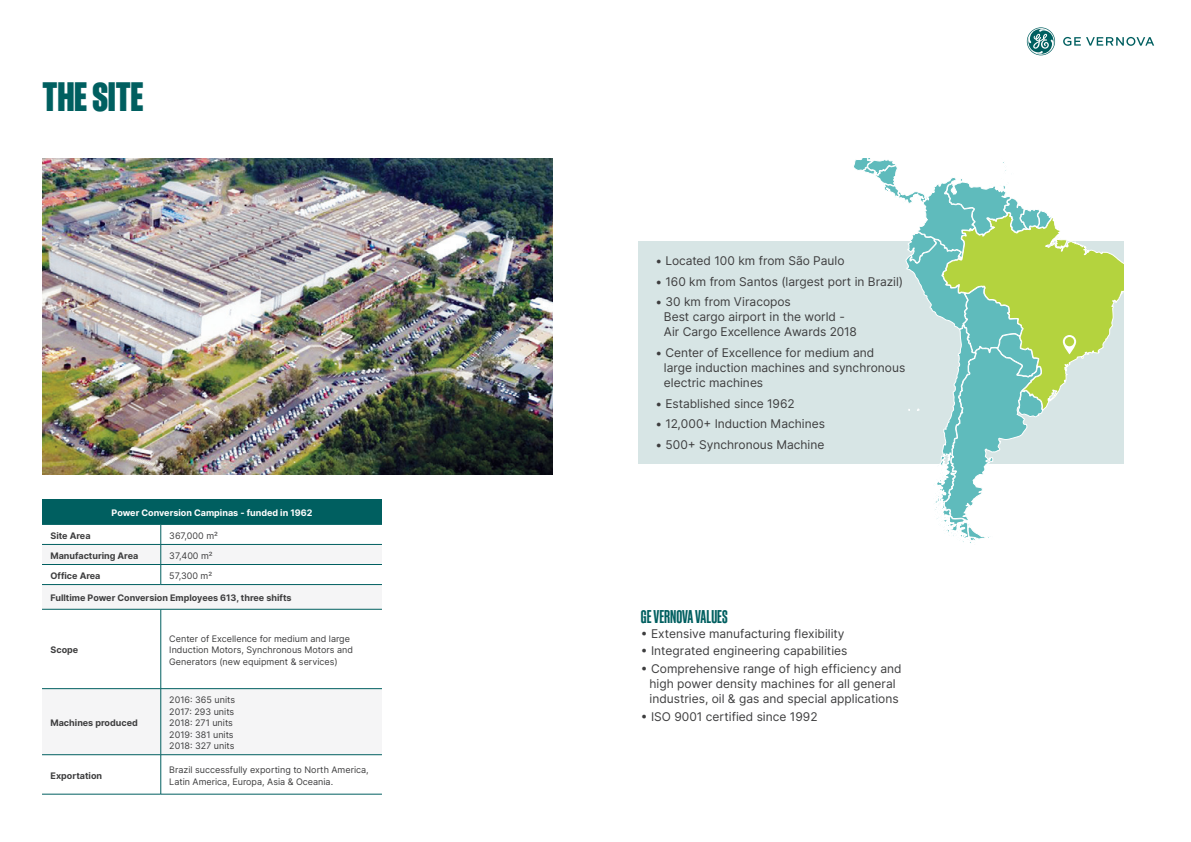
<style>
.page{position:relative;width:1191px;height:842px;background:#fff}
.page>*{position:absolute;margin:0;border:0;box-sizing:border-box;transform-origin:0 0}
.t1{font:800 40px "Sons Condensed";letter-spacing:-.005em;color:#005f60}
.t2{font:600 18px "Sons Condensed";color:#005f60}
.t3{font:12px/15px "Inter";color:#3e3e3f}
.t4{font:9px/11.5px "Inter";color:#3e3e3f}
.t5{font:700 9px "Inter";color:#3e3e3f}
.t6{font:700 9px "Inter";color:#fff}
</style>
<div class="page">
<svg style="left:1026px;top:27px;width:29px;height:28px"></svg>
<svg style="left:1063px;top:37px;width:17px;height:9px"></svg>
<svg style="left:1086px;top:37px;width:68px;height:9px"></svg>
<div style="left:638px;top:241px;width:486px;height:222px;background:#d7e5e5"></div>
<svg style="left:852px;top:159px;width:272px;height:384px"></svg>
<div style="left:42px;top:499px;width:340px;height:25px;background:#005f60"></div>
<svg style="left:42px;top:525px;width:340px;height:269px"></svg>
<svg style="left:42px;top:545px;width:340px;height:209px;fill:#f5f5f6"></svg>
<hr style="left:42px;top:524px;width:119px;height:1px;background:#005f60">
<hr style="left:161px;top:524px;width:221px;height:1px;background:#005f60">
<hr style="left:42px;top:544px;width:119px;height:1px;background:#005f60">
<hr style="left:161px;top:544px;width:221px;height:1px;background:#005f60">
<hr style="left:42px;top:564px;width:119px;height:1px;background:#005f60">
<svg style="left:161px;top:524px;width:1px;height:60px"></svg>
<hr style="left:161px;top:564px;width:221px;height:1px;background:#005f60">
<hr style="left:42px;top:584px;width:119px;height:1px;background:#005f60">
<hr style="left:161px;top:584px;width:221px;height:1px;background:#005f60">
<hr style="left:42px;top:609px;width:119px;height:1px;background:#005f60">
<hr style="left:161px;top:609px;width:1px;height:79px;background:#005f60">
<hr style="left:161px;top:609px;width:221px;height:1px;background:#005f60">
<hr style="left:42px;top:688px;width:119px;height:1px;background:#005f60">
<hr style="left:161px;top:689px;width:1px;height:65px;background:#005f60">
<hr style="left:161px;top:688px;width:221px;height:1px;background:#005f60">
<hr style="left:42px;top:754px;width:119px;height:1px;background:#005f60">
<hr style="left:42px;top:794px;width:119px;height:1px;background:#005f60">
<hr style="left:161px;top:755px;width:1px;height:39px;background:#005f60">
<hr style="left:161px;top:754px;width:221px;height:1px;background:#005f60">
<hr style="left:161px;top:794px;width:221px;height:1px;background:#005f60">
<img style="left:42px;top:159px;width:511px;height:315px">
<h1 class="t1" style="left:43px;top:75px;width:103px">THE SITE</h1>
<p class="t6" style="left:112px;top:506px;width:202px">Power Conversion Campinas - funded in 1962</p>
<p class="t5" style="left:51px;top:529px;width:42px">Site Area</p>
<p class="t4" style="left:169px;top:529px;width:50px">367,000 m²</p>
<p class="t5" style="left:51px;top:549px;width:89px">Manufacturing Area</p>
<p class="t4" style="left:169px;top:550px;width:45px">37,400 m²</p>
<p class="t5" style="left:51px;top:569px;width:51px">Office Area</p>
<p class="t4" style="left:169px;top:570px;width:44px">57,300 m²</p>
<p class="t5" style="left:51px;top:591px;width:242px">Fulltime Power Conversion Employees 613, three shifts</p>
<p class="t5" style="left:51px;top:643px;width:29px">Scope</p>
<p class="t4" style="left:169px;top:633px;width:185px">Center of Excellence for medium and large<br>Induction Motors, Synchronous Motors and<br>Generators (new equipment &amp; services)</p>
<p class="t5" style="left:51px;top:716px;width:89px">Machines produced</p>
<p class="t4" style="left:169px;top:694px;width:67px">2016: 365 units<br>2017: 293 units<br>2018: 271 units<br>2019: 381 units<br>2018: 327 units</p>
<p class="t5" style="left:51px;top:769px;width:53px">Exportation</p>
<p class="t4" style="left:169px;top:764px;width:201px">Brazil successfully exporting to North America,<br>Latin America, Europa, Asia &amp; Oceania.</p>
<p class="t3" style="left:655px;top:253px;width:191px">• Located 100 km from São Paulo</p>
<p class="t3" style="left:655px;top:273px;width:249px">• 160 km from Santos (largest port in Brazil)</p>
<p class="t3" style="left:664px;top:294px;width:194px;text-indent:-9px">• 30 km from Viracopos<br>Best cargo airport in the world -<br>Air Cargo Excellence Awards 2018</p>
<p class="t3" style="left:664px;top:345px;width:243px;text-indent:-9px">• Center of Excellence for medium and large induction machines and synchronous electric machines</p>
<p class="t3" style="left:655px;top:395px;width:141px">• Established since 1962</p>
<p class="t3" style="left:655px;top:416px;width:171px">• 12,000+ Induction Machines</p>
<p class="t3" style="left:655px;top:437px;width:171px">• 500+ Synchronous Machine</p>
<h2 class="t2" style="left:641px;top:607px;width:88px">GE VERNOVA VALUES</h2>
<p class="t3" style="left:641px;top:625px;width:205px">• Extensive manufacturing flexibility</p>
<p class="t3" style="left:641px;top:643px;width:208px">• Integrated engineering capabilities</p>
<p class="t3" style="left:641px;top:661px;width:262px;text-align:center">• Comprehensive range of high efficiency and high power density machines for all general industries, oil &amp; gas and special applications</p>
<p class="t3" style="left:641px;top:709px;width:178px">• ISO 9001 certified since 1992</p>
</div>
